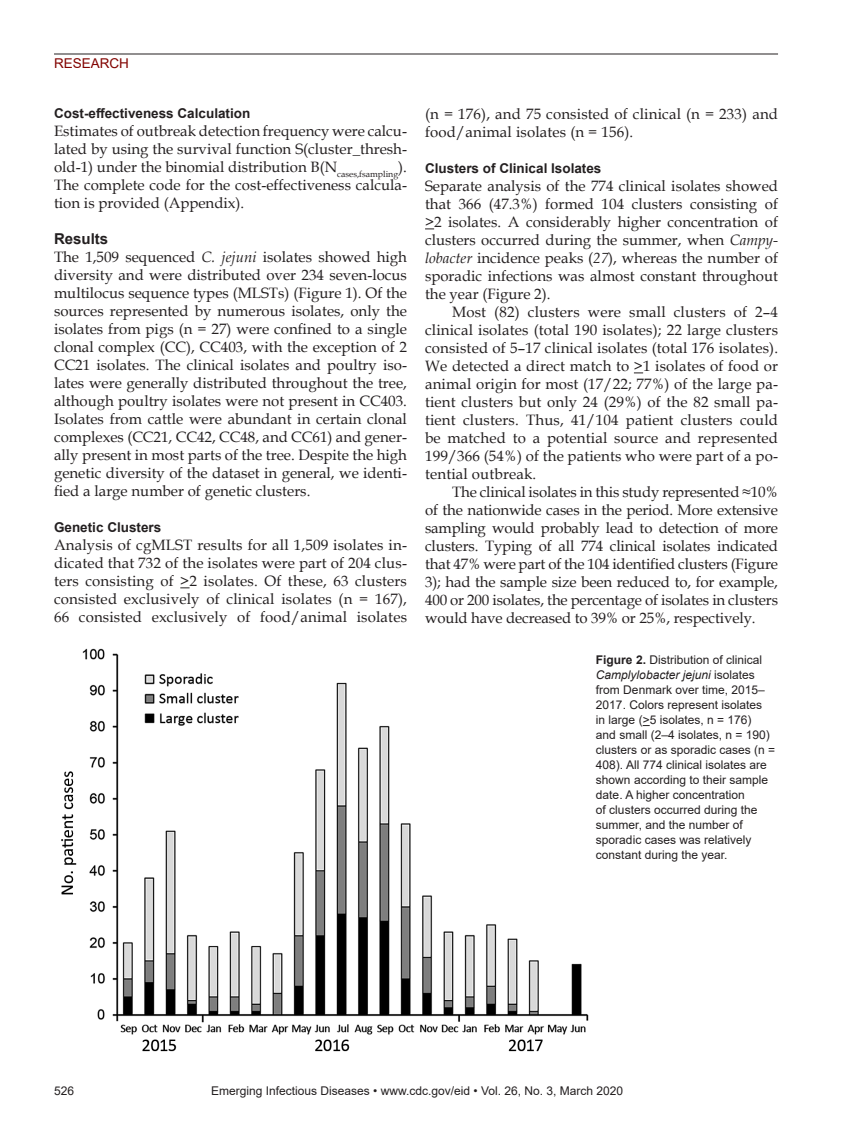
<style>
.page{position:relative;width:851px;height:1134px;background:#fff}
.page>*{position:absolute;margin:0;border:0;box-sizing:border-box;transform-origin:0 0}
.BodyText2{font:15px/18px "Book Antiqua";color:#231f20;text-align:justify}
.Body_Text{font:15px/18px "Book Antiqua";color:#231f20;text-align:justify}
.t1{font:700 15px "Arial";color:#231f20}
.t2{font:700 13.5px "Arial";color:#231f20}
.t3{font:13.5px "Arial";color:#820301}
.Figure_Legend{font:12px/15px "Arial";color:#231f20}
.s1{font-style:italic}
.s2{font-weight:700}
</style>
<div class="page">
<hr style="left:54px;top:54px;width:724px;height:1px;background:#231f20">
<img style="left:61px;top:648px;width:528px;height:404px">
<p class="t3" style="left:54px;top:54px;width:77px">RESEARCH</p>
<h2 class="t2" style="left:54px;top:104px;width:198px">Cost-effectiveness Calculation</h2>
<p class="BodyText2" style="left:54px;top:121px;width:354px">Estimates of outbreak detection frequency were calcu&shy;lated by using the survival function S(cluster_thresh&shy;old-1) under the binomial distribution B(N<sub>cases,fsampling</sub>).<br>The complete code for the cost-effectiveness calcula&shy;tion is provided (Appendix).</p>
<h1 class="t1" style="left:54px;top:228px;width:56px">Results</h1>
<p class="BodyText2" style="left:54px;top:247px;width:354px">The 1,509 sequenced <span class="s1">C. jejuni</span> isolates showed high diversity and were distributed over 234 seven-locus multilocus sequence types (MLSTs) (Figure 1). Of the sources represented by numerous isolates, only the isolates from pigs (n = 27) were confined to a single clonal complex (CC), CC403, with the exception of 2<br>CC21 isolates. The clinical isolates and poultry iso&shy;lates were generally distributed throughout the tree, although poultry isolates were not present in CC403.<br>Isolates from cattle were abundant in certain clonal complexes (CC21, CC42, CC48, and CC61) and gener&shy;ally present in most parts of the tree. Despite the high genetic diversity of the dataset in general, we identi&shy;fied a large number of genetic clusters.</p>
<h2 class="t2" style="left:54px;top:518px;width:109px">Genetic Clusters</h2>
<p class="BodyText2" style="left:54px;top:535px;width:354px">Analysis of cgMLST results for all 1,509 isolates in&shy;dicated that 732 of the isolates were part of 204 clus&shy;ters consisting of &gt;2 isolates. Of these, 63 clusters consisted exclusively of clinical isolates (n = 167), 66 consisted exclusively of food/animal isolates</p>
<p class="BodyText2" style="left:425px;top:104px;width:354px">(n = 176), and 75 consisted of clinical (n = 233) and food/animal isolates (n = 156).</p>
<h2 class="t2" style="left:425px;top:159px;width:178px">Clusters of Clinical Isolates</h2>
<p class="BodyText2" style="left:425px;top:177px;width:354px">Separate analysis of the 774 clinical isolates showed that 366 (47.3%) formed 104 clusters consisting of &gt;2 isolates. A considerably higher concentration of clusters occurred during the summer, when <span class="s1">Campy&shy;lobacter</span> incidence peaks (<span class="s1">27</span>), whereas the number of sporadic infections was almost constant throughout the year (Figure 2).</p>
<p class="Body_Text" style="left:425px;top:303px;width:354px;text-indent:27px">Most (82) clusters were small clusters of 2–4 clinical isolates (total 190 isolates); 22 large clusters consisted of 5–17 clinical isolates (total 176 isolates).<br>We detected a direct match to &gt;1 isolates of food or animal origin for most (17/22; 77%) of the large pa&shy;tient clusters but only 24 (29%) of the 82 small pa&shy;tient clusters. Thus, 41/104 patient clusters could be matched to a potential source and represented 199/366 (54%) of the patients who were part of a po&shy;tential outbreak.</p>
<p class="Body_Text" style="left:425px;top:483px;width:354px;text-indent:27px">The clinical isolates in this study represented ≈10% of the nationwide cases in the period. More extensive sampling would probably lead to detection of more clusters. Typing of all 774 clinical isolates indicated that 47% were part of the 104 identified clusters (Figure 3); had the sample size been reduced to, for example, 400 or 200 isolates, the percentage of isolates in clusters would have decreased to 39% or 25%, respectively.</p>
<p class="Figure_Legend" style="left:596px;top:653px;width:181px"><span class="s2">Figure 2.</span> Distribution of clinical<br><span class="s1">Camplylobacter jejuni</span> isolates from Denmark over time, 2015–<br>2017. Colors represent isolates<br>in large (&gt;5 isolates, n = 176)<br>and small (2–4 isolates, n = 190) clusters or as sporadic cases (n =<br>408). All 774 clinical isolates are shown according to their sample date. A higher concentration<br>of clusters occurred during the summer, and the number of sporadic cases was relatively constant during the year.</p>
<p class="Figure_Legend" style="left:54px;top:1084px;width:22px">526</p>
<p class="Figure_Legend" style="left:211px;top:1084px;width:413px">Emerging Infectious Diseases • www.cdc.gov/eid • Vol. 26, No. 3, March 2020</p>
</div>
